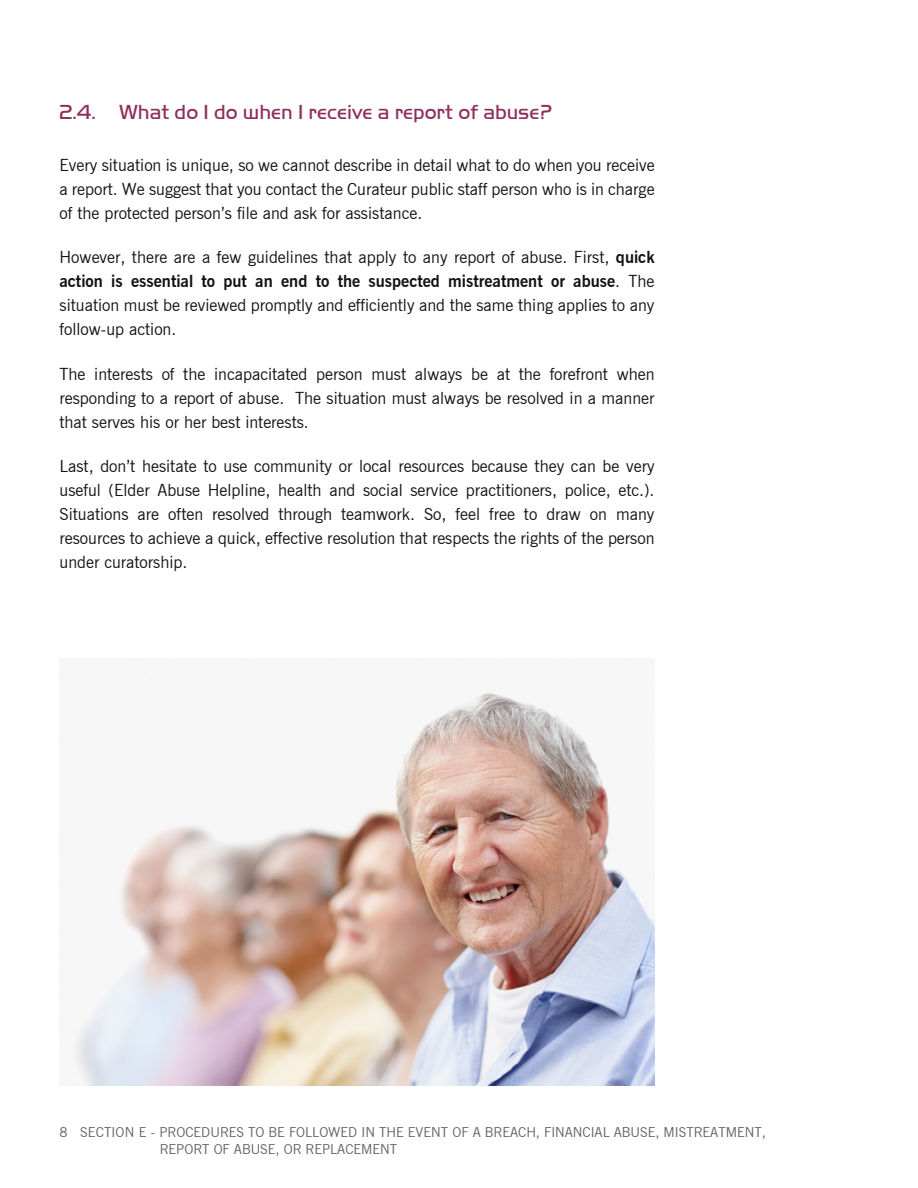
<style>
.page{position:relative;width:918px;height:1188px;background:#fff}
.page>*{position:absolute;margin:0;border:0;box-sizing:border-box;transform-origin:0 0}
.Titre_2{font:21px "Handel Got D Ligh";color:#8f2f5d}
.t1{font:16.5px/24px "News Gothic BT";color:#121212;text-align:justify}
.t2{font:13.5px/16.5px "News Gothic BT";color:#606362}
.s1{font-weight:700}
</style>
<div class="page">
<img style="left:74px;top:693px;width:581px;height:393px">
<h2 class="Titre_2" style="left:60px;top:100px;width:494px">2.4. What do I do when I receive a report of abuse?</h2>
<p class="t1" style="left:60px;top:153px;width:597px">Every situation is unique, so we cannot describe in detail what to do when you receive a report. We suggest that you contact the Curateur public staff person who is in charge of the protected person’s file and ask for assistance.</p>
<p class="t1" style="left:60px;top:245px;width:597px">However, there are a few guidelines that apply to any report of abuse. First, <span class="s1">quick action is essential to put an end to the suspected mistreatment or abuse</span>. The situation must be reviewed promptly and efficiently and the same thing applies to any follow-up action.</p>
<p class="t1" style="left:60px;top:362px;width:597px">The interests of the incapacitated person must always be at the forefront when responding to a report of abuse. The situation must always be resolved in a manner that serves his or her best interests.</p>
<p class="t1" style="left:60px;top:454px;width:597px">Last, don’t hesitate to use community or local resources because they can be very useful (Elder Abuse Helpline, health and social service practitioners, police, etc.).<br>Situations are often resolved through teamwork. So, feel free to draw on many resources to achieve a quick, effective resolution that respects the rights of the person under curatorship.</p>
<p class="t2" style="left:60px;top:1124px;width:10px">8</p>
<p class="t2" style="left:160px;top:1124px;width:608px;text-indent:-80px">SECTION E - PROCEDURES TO BE FOLLOWED IN THE EVENT OF A BREACH, FINANCIAL ABUSE, MISTREATMENT,<br>REPORT OF ABUSE, OR REPLACEMENT</p>
</div>
